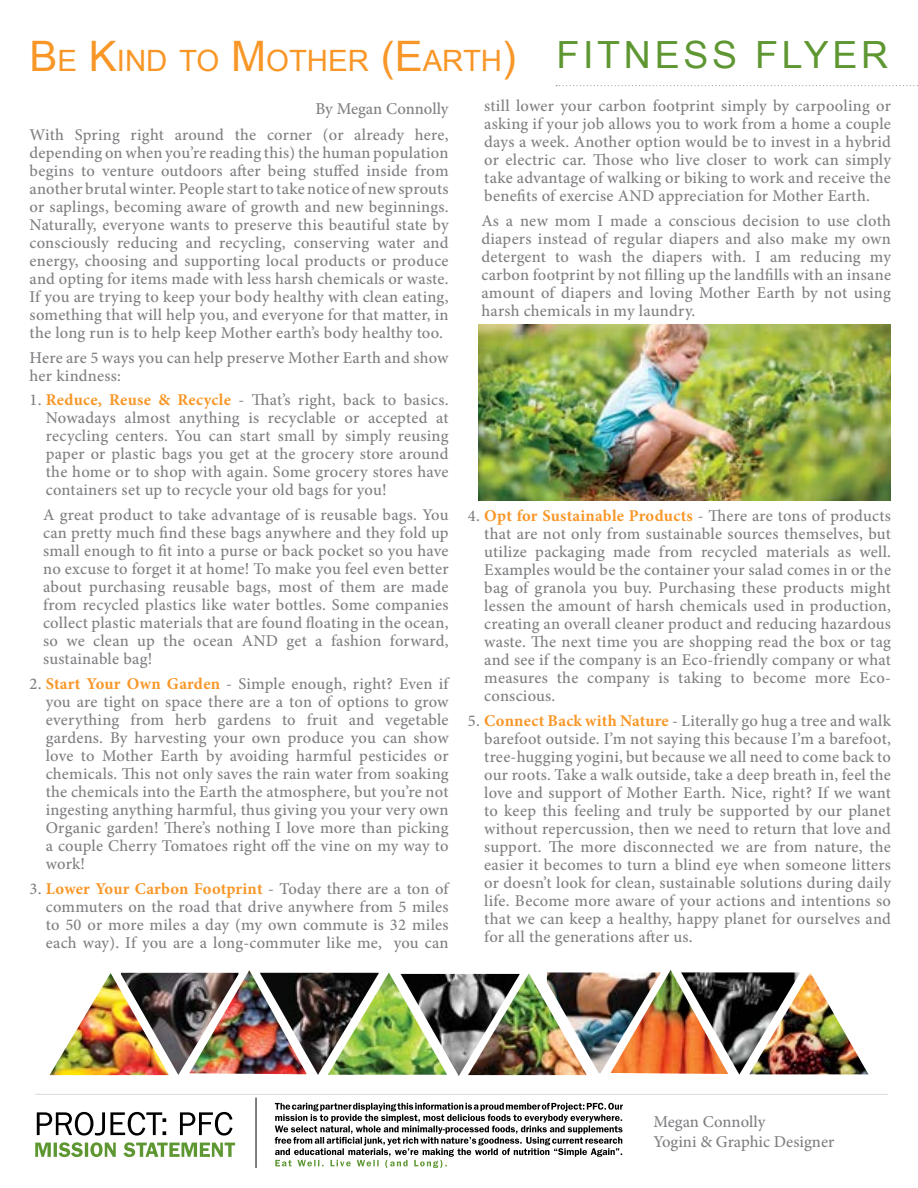
<style>
.page{position:relative;width:918px;height:1188px;background:#fff}
.page>*{position:absolute;margin:0;border:0;box-sizing:border-box;transform-origin:0 0}
.t1{font:29.4px "Arial";color:#f89728}
.t2{font:500 16.65px/20px "Minion Pro";color:#807f83}
.t3{font:500 16.5px/18px "Minion Pro";letter-spacing:.01em;color:#807f83;text-align:justify}
.s1{font-size:42px}
.s2{font-size:37.5px;color:#5e9732}
.s3{font-weight:700;color:#f89728}
</style>
<div class="page">
<hr style="left:35px;top:1094px;width:853px;height:1px;background:#807f83">
<svg style="left:35px;top:1142px;width:200px;height:15px"></svg>
<svg style="left:37px;top:1112px;width:196px;height:24px"></svg>
<hr style="left:256px;top:1098px;width:1px;height:70px;background:#000">
<svg style="left:275px;top:1103px;width:348px;height:65px"></svg>
<svg style="left:556px;top:85px;width:362px;height:1px"></svg>
<img style="left:50px;top:973px;width:71px;height:102px">
<img style="left:121px;top:973px;width:68px;height:102px">
<img style="left:189px;top:970px;width:118px;height:104px">
<img style="left:260px;top:973px;width:68px;height:102px">
<img style="left:328px;top:973px;width:118px;height:102px">
<img style="left:401px;top:974px;width:119px;height:102px">
<img style="left:468px;top:973px;width:119px;height:102px">
<img style="left:547px;top:973px;width:64px;height:100px">
<img style="left:611px;top:970px;width:70px;height:104px">
<img style="left:681px;top:972px;width:119px;height:103px">
<img style="left:749px;top:972px;width:119px;height:102px">
<img style="left:478px;top:325px;width:413px;height:175px">
<h1 class="t1" style="left:30px;top:44px;width:860px"><span class="s1">B</span>E <span class="s1">K</span>IND TO <span class="s1">M</span>OTHER <span class="s1">(E</span>ARTH<span class="s1">)</span> <span class="s2">FITNESS FLYER</span></h1>
<p class="t2" style="left:316px;top:98px;width:135px">By Megan Connolly</p>
<p class="t3" style="left:484px;top:97px;width:408px">still lower your carbon footprint simply by carpooling or asking if your job allows you to work from a home a couple days a week. Another option would be to invest in a hybrid or electric car. Those who live closer to work can simply take advantage of walking or biking to work and receive the benefits of exercise AND appreciation for Mother Earth.</p>
<p class="t3" style="left:481px;top:212px;width:411px">As a new mom I made a conscious decision to use cloth diapers instead of regular diapers and also make my own detergent to wash the diapers with. I am reducing my carbon footprint by not filling up the landfills with an insane amount of diapers and loving Mother Earth by not using harsh chemicals in my laundry.</p>
<p class="t3" style="left:30px;top:126px;width:421px">With Spring right around the corner (or already here, depending on when you’re reading this) the human population begins to venture outdoors after being stuffed inside from another brutal winter. People start to take notice of new sprouts or saplings, becoming aware of growth and new beginnings.<br>Naturally, everyone wants to preserve this beautiful state by consciously reducing and recycling, conserving water and energy, choosing and supporting local products or produce and opting for items made with less harsh chemicals or waste.<br>If you are trying to keep your body healthy with clean eating, something that will help you, and everyone for that matter, in the long run is to help keep Mother earth’s body healthy too.</p>
<p class="t3" style="left:30px;top:348px;width:421px">Here are 5 ways you can help preserve Mother Earth and show her kindness:</p>
<p class="t3" style="left:46px;top:391px;width:404px;text-indent:-16px">1. <span class="s3">Reduce, Reuse &amp; Recycle</span> - That’s right, back to basics.<br>Nowadays almost anything is recyclable or accepted at recycling centers. You can start small by simply reusing paper or plastic bags you get at the grocery store around the home or to shop with again. Some grocery stores have containers set up to recycle your old bags for you!</p>
<p class="t3" style="left:43px;top:506px;width:407px">A great product to take advantage of is reusable bags. You can pretty much find these bags anywhere and they fold up small enough to fit into a purse or back pocket so you have no excuse to forget it at home! To make you feel even better about purchasing reusable bags, most of them are made from recycled plastics like water bottles. Some companies collect plastic materials that are found floating in the ocean, so we clean up the ocean AND get a fashion forward, sustainable bag!</p>
<p class="t3" style="left:46px;top:675px;width:404px;text-indent:-16px">2. <span class="s3">Start Your Own Garden</span> - Simple enough, right? Even if you are tight on space there are a ton of options to grow everything from herb gardens to fruit and vegetable gardens. By harvesting your own produce you can show love to Mother Earth by avoiding harmful pesticides or chemicals. This not only saves the rain water from soaking the chemicals into the Earth the atmosphere, but you’re not ingesting anything harmful, thus giving you your very own Organic garden! There’s nothing I love more than picking a couple Cherry Tomatoes right off the vine on my way to work!</p>
<p class="t3" style="left:46px;top:879px;width:404px;text-indent:-16px">3. <span class="s3">Lower Your Carbon Footprint</span> - Today there are a ton of commuters on the road that drive anywhere from 5 miles to 50 or more miles a day (my own commute is 32 miles each way). If you are a long-commuter like me, you can</p>
<p class="t3" style="left:484px;top:507px;width:408px;text-indent:-16px">4. <span class="s3">Opt for Sustainable Products</span> - There are tons of products that are not only from sustainable sources themselves, but utilize packaging made from recycled materials as well.<br>Examples would be the container your salad comes in or the bag of granola you buy. Purchasing these products might lessen the amount of harsh chemicals used in production, creating an overall cleaner product and reducing hazardous waste. The next time you are shopping read the box or tag and see if the company is an Eco-friendly company or what measures the company is taking to become more Eco&shy;conscious.</p>
<p class="t3" style="left:484px;top:712px;width:408px;text-indent:-16px">5. <span class="s3">Connect Back with Nature</span> - Literally go hug a tree and walk barefoot outside. I’m not saying this because I’m a barefoot, tree-hugging yogini, but because we all need to come back to our roots. Take a walk outside, take a deep breath in, feel the love and support of Mother Earth. Nice, right? If we want to keep this feeling and truly be supported by our planet without repercussion, then we need to return that love and support. The more disconnected we are from nature, the easier it becomes to turn a blind eye when someone litters or doesn’t look for clean, sustainable solutions during daily life. Become more aware of your actions and intentions so that we can keep a healthy, happy planet for ourselves and for all the generations after us.</p>
<p class="t2" style="left:653px;top:1112px;width:182px">Megan Connolly<br>Yogini &amp; Graphic Designer</p>
</div>
